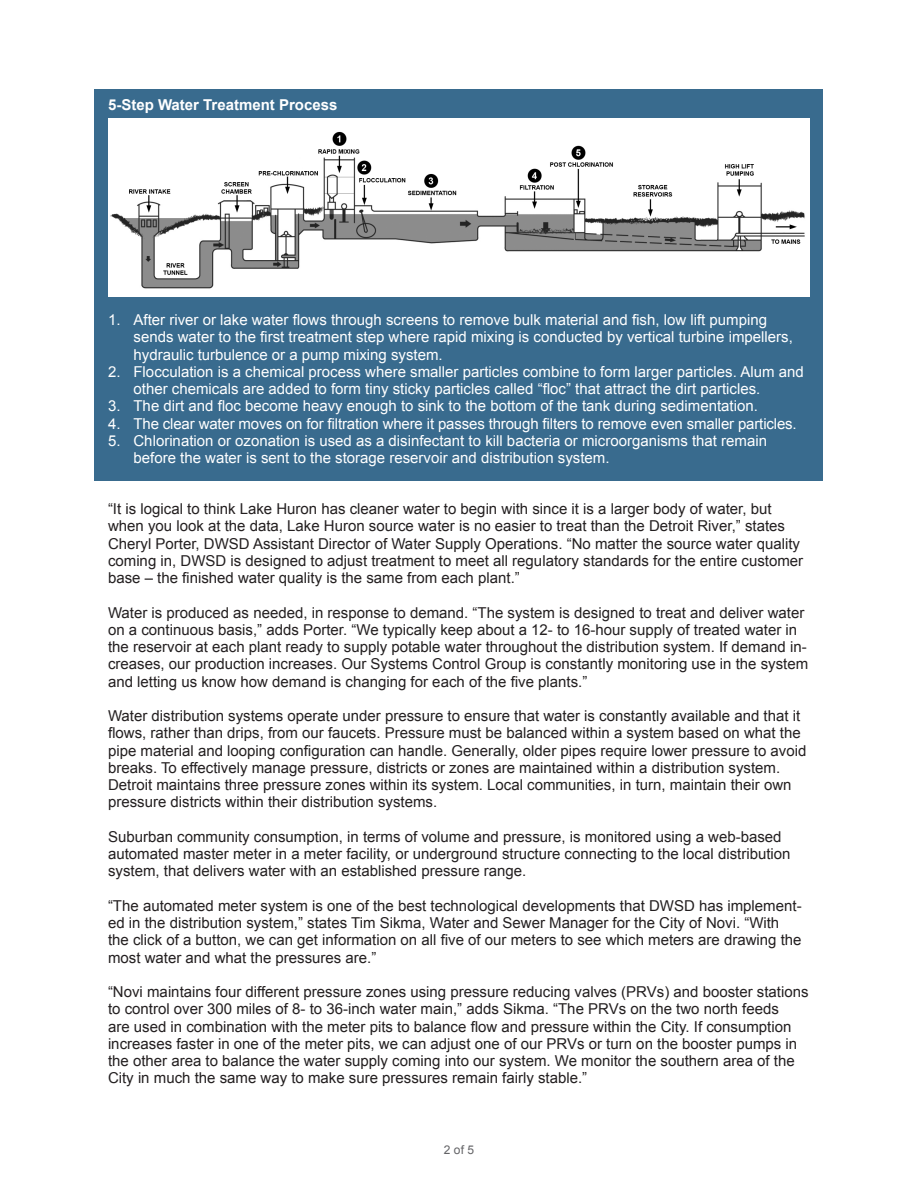
<style>
.page{position:relative;width:918px;height:1188px;background:#fff}
.page>*{position:absolute;margin:0;border:0;box-sizing:border-box;transform-origin:0 0}
.body_text{font:15px/17.2px "Arial";color:#231f20}
.body_text-2{font:15px/17.2px "Arial";color:#fff}
.t1{font:700 15px "Arial";color:#fff}
.publish_date{font:12px "Arial";color:#636366}
</style>
<div class="page">
<div style="left:94px;top:90px;width:730px;height:391px;background:#396b8e"></div>
<img style="left:108px;top:118px;width:702px;height:178px">
<p class="t1" style="left:108px;top:95px;width:231px">5-Step Water Treatment Process</p>
<p class="body_text-2" style="left:134px;top:311px;width:661px;text-indent:-26px">1. After river or lake water flows through screens to remove bulk material and fish, low lift pumping sends water to the first treatment step where rapid mixing is conducted by vertical turbine impellers, hydraulic turbulence or a pump mixing system.</p>
<p class="body_text-2" style="left:134px;top:363px;width:672px;text-indent:-26px">2. Flocculation is a chemical process where smaller particles combine to form larger particles. Alum and other chemicals are added to form tiny sticky particles called “floc” that attract the dirt particles.</p>
<p class="body_text-2" style="left:108px;top:398px;width:652px">3. The dirt and floc become heavy enough to sink to the bottom of the tank during sedimentation.</p>
<p class="body_text-2" style="left:108px;top:415px;width:690px">4. The clear water moves on for filtration where it passes through filters to remove even smaller particles.</p>
<p class="body_text-2" style="left:134px;top:432px;width:635px;text-indent:-26px">5. Chlorination or ozonation is used as a disinfectant to kill bacteria or microorganisms that remain before the water is sent to the storage reservoir and distribution system.</p>
<p class="body_text" style="left:108px;top:500px;width:697px">“It is logical to think Lake Huron has cleaner water to begin with since it is a larger body of water, but when you look at the data, Lake Huron source water is no easier to treat than the Detroit River,” states Cheryl Porter, DWSD Assistant Director of Water Supply Operations. “No matter the source water quality coming in, DWSD is designed to adjust treatment to meet all regulatory standards for the entire customer base – the finished water quality is the same from each plant.”</p>
<p class="body_text" style="left:108px;top:604px;width:702px">Water is produced as needed, in response to demand. “The system is designed to treat and deliver water on a continuous basis,” adds Porter. “We typically keep about a 12- to 16-hour supply of treated water in the reservoir at each plant ready to supply potable water throughout the distribution system. If demand in&shy;creases, our production increases. Our Systems Control Group is constantly monitoring use in the system and letting us know how demand is changing for each of the five plants.”</p>
<p class="body_text" style="left:108px;top:707px;width:700px">Water distribution systems operate under pressure to ensure that water is constantly available and that it flows, rather than drips, from our faucets. Pressure must be balanced within a system based on what the pipe material and looping configuration can handle. Generally, older pipes require lower pressure to avoid breaks. To effectively manage pressure, districts or zones are maintained within a distribution system.<br>Detroit maintains three pressure zones within its system. Local communities, in turn, maintain their own pressure districts within their distribution systems.</p>
<p class="body_text" style="left:108px;top:828px;width:684px">Suburban community consumption, in terms of volume and pressure, is monitored using a web-based automated master meter in a meter facility, or underground structure connecting to the local distribution system, that delivers water with an established pressure range.</p>
<p class="body_text" style="left:108px;top:897px;width:695px">“The automated meter system is one of the best technological developments that DWSD has implement&shy;ed in the distribution system,” states Tim Sikma, Water and Sewer Manager for the City of Novi. “With the click of a button, we can get information on all five of our meters to see which meters are drawing the most water and what the pressures are.”</p>
<p class="body_text" style="left:108px;top:983px;width:702px">“Novi maintains four different pressure zones using pressure reducing valves (PRVs) and booster stations to control over 300 miles of 8- to 36-inch water main,” adds Sikma. “The PRVs on the two north feeds<br>are used in combination with the meter pits to balance flow and pressure within the City. If consumption increases faster in one of the meter pits, we can adjust one of our PRVs or turn on the booster pumps in the other area to balance the water supply coming into our system. We monitor the southern area of the City in much the same way to make sure pressures remain fairly stable.”</p>
<p class="publish_date" style="left:444px;top:1141px;width:32px">2 of 5</p>
</div>
